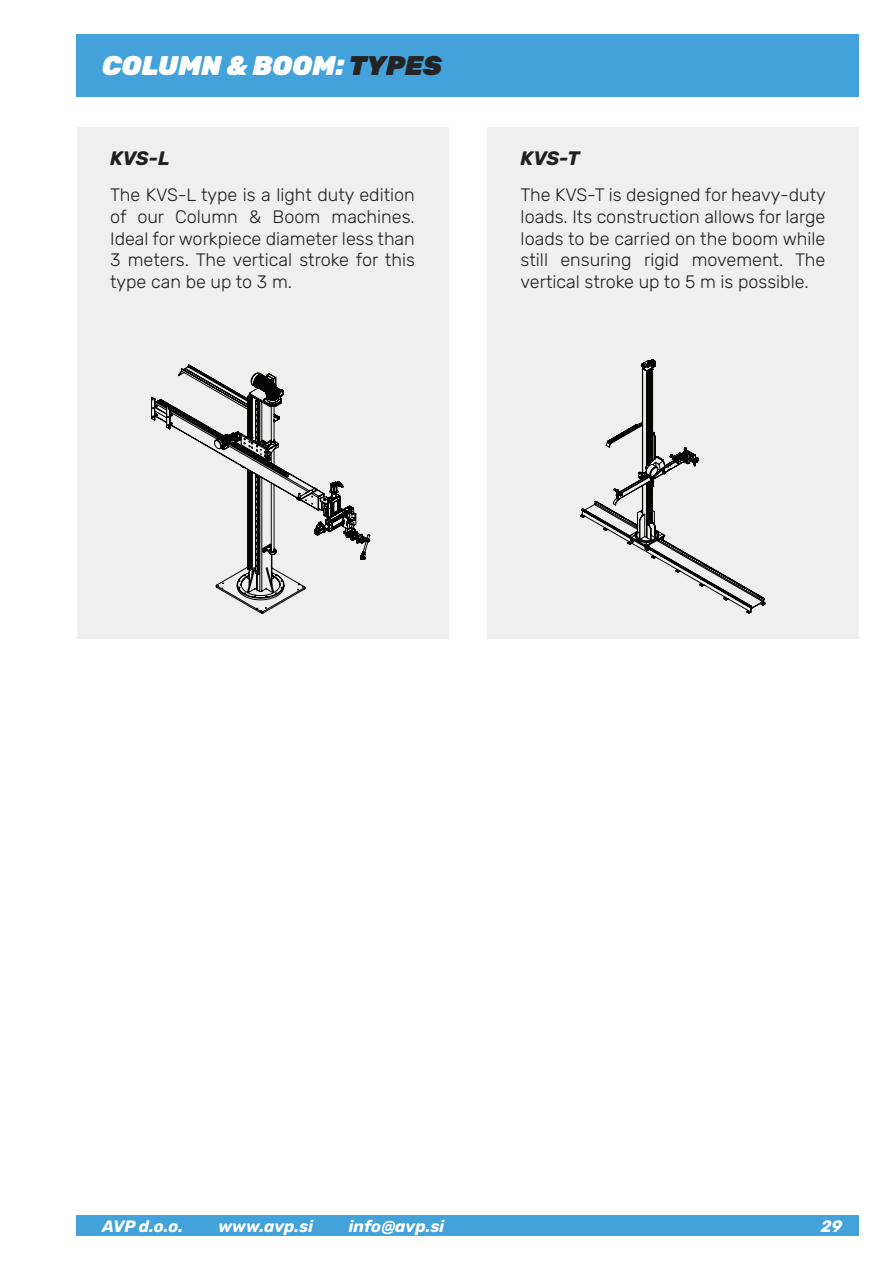
<style>
.page{position:relative;width:893px;height:1263px;background:#fff}
.page>*{position:absolute;margin:0;border:0;box-sizing:border-box;transform-origin:0 0}
.t1{font:italic 300 27px "Rubik";color:#fff}
.t2{font:italic 300 19.5px "Rubik";letter-spacing:-.01em;color:#231f20}
.t3{font:300 18px/21.6px "Rubik";color:#231f20;text-align:justify}
.t4{font:italic 300 16.5px "Rubik";color:#fff}
.s1{color:#242424}
</style>
<div class="page">
<div style="left:77px;top:1215px;width:782px;height:21px;background:#43a2da"></div>
<div style="left:77px;top:128px;width:371px;height:511px;background:#eeefee"></div>
<div style="left:487px;top:128px;width:372px;height:511px;background:#eeefee"></div>
<svg style="left:151px;top:364px;width:219px;height:249px"></svg>
<svg style="left:580px;top:359px;width:186px;height:255px"></svg>
<div style="left:77px;top:34px;width:782px;height:63px;background:#43a2da"></div>
<h1 class="t1" style="left:102px;top:46px;width:341px">COLUMN &amp; BOOM: <span class="s1">TYPES</span></h1>
<p class="t2" style="left:110px;top:144px;width:61px">KVS-L</p>
<p class="t3" style="left:110px;top:185px;width:306px">The KVS-L type is a light duty edition of our Column &amp; Boom machines.<br>Ideal for workpiece diameter less than 3 meters. The vertical stroke for this type can be up to 3 m.</p>
<p class="t2" style="left:521px;top:144px;width:60px">KVS-T</p>
<p class="t3" style="left:521px;top:185px;width:307px">The KVS-T is designed for heavy-duty loads. Its construction allows for large loads to be carried on the boom while still ensuring rigid movement. The vertical stroke up to 5 m is possible.</p>
<p class="t4" style="left:102px;top:1214px;width:82px">AVP d.o.o.</p>
<p class="t4" style="left:218px;top:1214px;width:96px">www.avp.si</p>
<p class="t4" style="left:349px;top:1214px;width:97px">info@avp.si</p>
<p class="t4" style="left:821px;top:1214px;width:23px">29</p>
</div>
